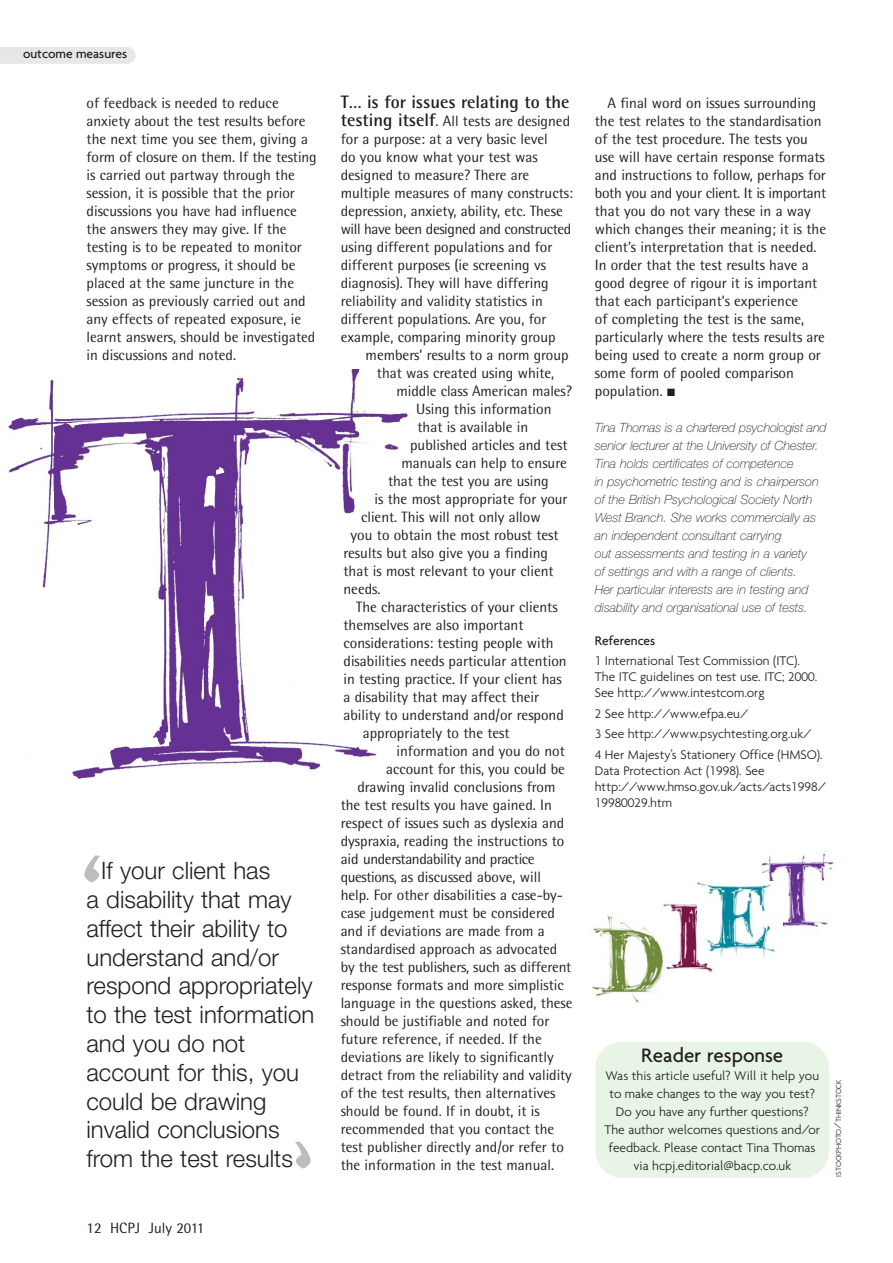
<style>
.page{position:relative;width:893px;height:1263px;background:#fff}
.page>*{position:absolute;margin:0;border:0;box-sizing:border-box;transform-origin:0 0}
.t1{font:700 90px "Agenda";color:#bbbdc0}
.t2{font:300 24px/28.8px "Helvetica Neue";color:#231f20}
.t3{font:500 21px "Agenda";color:#231f20}
.t4{font:700 18px "Rotis Semi Sans";color:#231f20}
.t5{font:15px/18px "Rotis Semi Sans";color:#231f20}
.t6{font:15px "Rotis Semi Sans";letter-spacing:-.025em;color:#231f20}
.t7{font:300 13.5px/18px "Agenda";color:#231f20}
.t8{font:500 13.5px "Agenda";color:#231f20}
.t9{font:italic 100 12.75px/18px "Helvetica Neue";color:#231f20}
.t10{font:300 7.8px "Agenda";color:#231f20}
.s1{font-weight:700;font-size:18px}
.s2{font-size:10.5px}
</style>
<div class="page">
<img style="left:7px;top:369px;width:401px;height:410px">
<img style="left:761px;top:855px;width:73px;height:72px">
<div style="left:0;top:47px;width:136px;height:17px;background:#e6e7e8"></div>
<div style="left:595px;top:1041px;width:234px;height:137px;background:#e8f4e5;border-radius:27px"></div>
<img style="left:592px;top:914px;width:71px;height:90px">
<img style="left:664px;top:903px;width:49px;height:69px">
<img style="left:697px;top:881px;width:85px;height:78px">
<p class="t8" style="left:23px;top:49px;width:106px">outcome measures</p>
<p class="t5" style="left:87px;top:94px;width:232px">of feedback is needed to reduce anxiety about the test results before the next time you see them, giving a form of closure on them. If the testing is carried out partway through the session, it is possible that the prior discussions you have had influence the answers they may give. If the testing is to be repeated to monitor symptoms or progress, it should be placed at the same juncture in the session as previously carried out and any effects of repeated exposure, ie learnt answers, should be investigated in discussions and noted.</p>
<p class="t4" style="left:341px;top:96px;width:230px">T… is for issues relating to the</p>
<p class="t5" style="left:341px;top:112px;width:234px"><span class="s1">testing itself</span>. All tests are designed for a purpose: at a very basic level<br>do you know what your test was designed to measure? There are multiple measures of many constructs: depression, anxiety, ability, etc. These will have been designed and constructed using different populations and for different purposes (ie screening vs diagnosis). They will have differing reliability and validity statistics in different populations. Are you, for example, comparing minority group</p>
<p class="t5" style="left:366px;top:346px;width:205px">members’ results to a norm group</p>
<p class="t5" style="left:377px;top:364px;width:179px">that was created using white,</p>
<p class="t5" style="left:397px;top:382px;width:177px">middle class American males?</p>
<p class="t5" style="left:416px;top:400px;width:137px">Using this information</p>
<p class="t5" style="left:417px;top:418px;width:112px">that is available in</p>
<p class="t5" style="left:410px;top:436px;width:159px">published articles and test</p>
<p class="t5" style="left:402px;top:454px;width:167px">manuals can help to ensure</p>
<p class="t5" style="left:388px;top:472px;width:162px">that the test you are using</p>
<p class="t5" style="left:375px;top:490px;width:195px">is the most appropriate for your</p>
<p class="t5" style="left:361px;top:508px;width:181px">client. This will not only allow</p>
<p class="t5" style="left:351px;top:526px;width:210px">you to obtain the most robust test</p>
<p class="t5" style="left:343px;top:544px;width:206px">results but also give you a finding</p>
<p class="t5" style="left:343px;top:562px;width:212px">that is most relevant to your client</p>
<p class="t5" style="left:343px;top:580px;width:39px">needs.</p>
<p class="t5" style="left:356px;top:598px;width:203px">The characteristics of your clients</p>
<p class="t5" style="left:343px;top:616px;width:182px">themselves are also important</p>
<p class="t5" style="left:343px;top:634px;width:212px">considerations: testing people with</p>
<p class="t5" style="left:343px;top:652px;width:225px">disabilities needs particular attention</p>
<p class="t5" style="left:343px;top:670px;width:220px">in testing practice. If your client has</p>
<p class="t5" style="left:343px;top:688px;width:197px">a disability that may affect their</p>
<p class="t5" style="left:343px;top:706px;width:222px">ability to understand and/or respond</p>
<p class="t5" style="left:363px;top:724px;width:148px">appropriately to the test</p>
<p class="t5" style="left:397px;top:742px;width:170px">information and you do not</p>
<p class="t5" style="left:386px;top:760px;width:180px">account for this, you could be</p>
<p class="t5" style="left:357px;top:778px;width:200px">drawing invalid conclusions from</p>
<p class="t5" style="left:341px;top:796px;width:213px">the test results you have gained. In</p>
<p class="t5" style="left:341px;top:814px;width:225px">respect of issues such as dyslexia and</p>
<p class="t5" style="left:341px;top:832px;width:225px">dyspraxia, reading the instructions to</p>
<p class="t6" style="left:341px;top:850px;width:196px">aid understandability and practice</p>
<p class="t5" style="left:341px;top:868px;width:202px">questions, as discussed above, will</p>
<p class="t5" style="left:341px;top:886px;width:224px">help. For other disabilities a case-by-</p>
<p class="t5" style="left:341px;top:904px;width:216px">case judgement must be considered</p>
<p class="t5" style="left:341px;top:922px;width:206px">and if deviations are made from a</p>
<p class="t5" style="left:341px;top:940px;width:218px">standardised approach as advocated</p>
<p class="t5" style="left:341px;top:958px;width:232px">by the test publishers, such as different</p>
<p class="t5" style="left:341px;top:976px;width:225px">response formats and more simplistic</p>
<p class="t5" style="left:341px;top:994px;width:233px">language in the questions asked, these</p>
<p class="t5" style="left:341px;top:1012px;width:210px">should be justifiable and noted for</p>
<p class="t5" style="left:341px;top:1030px;width:203px">future reference, if needed. If the</p>
<p class="t5" style="left:341px;top:1048px;width:215px">deviations are likely to significantly</p>
<p class="t5" style="left:341px;top:1066px;width:233px">detract from the reliability and validity</p>
<p class="t5" style="left:341px;top:1084px;width:216px">of the test results, then alternatives</p>
<p class="t5" style="left:341px;top:1102px;width:201px">should be found. If in doubt, it is</p>
<p class="t5" style="left:341px;top:1120px;width:215px">recommended that you contact the</p>
<p class="t5" style="left:341px;top:1138px;width:225px">test publisher directly and/or refer to</p>
<p class="t5" style="left:341px;top:1156px;width:215px">the information in the test manual.</p>
<h1 class="t1" style="left:82px;top:856px;width:21px">‘</h1>
<h2 class="t2" style="left:86px;top:858px;width:229px;text-indent:15px">If your client has<br>a disability that may affect their ability to understand and/or respond appropriately to the test information and you do not account for this, you could be drawing invalid conclusions from the test results</h2>
<p class="t5" style="left:87px;top:1219px;width:119px">12 HCPJ July 2011</p>
<p class="t5" style="left:595px;top:94px;width:233px;text-indent:13px">A final word on issues surrounding the test relates to the standardisation of the test procedure. The tests you use will have certain response formats and instructions to follow, perhaps for both you and your client. It is important that you do not vary these in a way which changes their meaning; it is the client’s interpretation that is needed.<br>In order that the test results have a good degree of rigour it is important that each participant’s experience<br>of completing the test is the same, particularly where the tests results are being used to create a norm group or some form of pooled comparison population. ■</p>
<p class="t9" style="left:595px;top:420px;width:233px">Tina Thomas is a chartered psychologist and senior lecturer at the University of Chester.<br>Tina holds certificates of competence<br>in psychometric testing and is chairperson of the British Psychological Society North West Branch. She works commercially as an independent consultant carrying<br>out assessments and testing in a variety<br>of settings and with a range of clients.<br>Her particular interests are in testing and disability and organisational use of tests.</p>
<p class="t8" style="left:595px;top:635px;width:62px">References</p>
<p class="t7" style="left:595px;top:654px;width:224px;line-height:16.2px">1 International Test Commission (ITC).<br>The ITC guidelines on test use. ITC; 2000.<br>See http://www.intestcom.org</p>
<p class="t7" style="left:595px;top:704px;width:229px;line-height:20.4px">2 See http://www.efpa.eu/<br>3 See http://www.psychtesting.org.uk/<br>4 Her Majesty’s Stationery Office (HMSO).</p>
<p class="t7" style="left:595px;top:764px;width:233px;line-height:16.2px">Data Protection Act (1998). See http://www.hmso.gov.uk/acts/acts1998/<br>19980029.htm</p>
<h3 class="t3" style="left:641px;top:1047px;width:143px">Reader response</h3>
<p class="t7" style="left:604px;top:1068px;width:217px;text-align:center">Was this article useful? Will it help you to make changes to the way you test?<br>Do you have any further questions?<br>The author welcomes questions and/or feedback. Please contact Tina Thomas via hcpj.editorial@bacp.co.uk</p>
<p class="t10" style="left:836px;top:1176px;width:98px;rotate:-90deg">ISTOCKPHOTO<span class="s2">/</span>THINKSTOCK</p>
</div>
